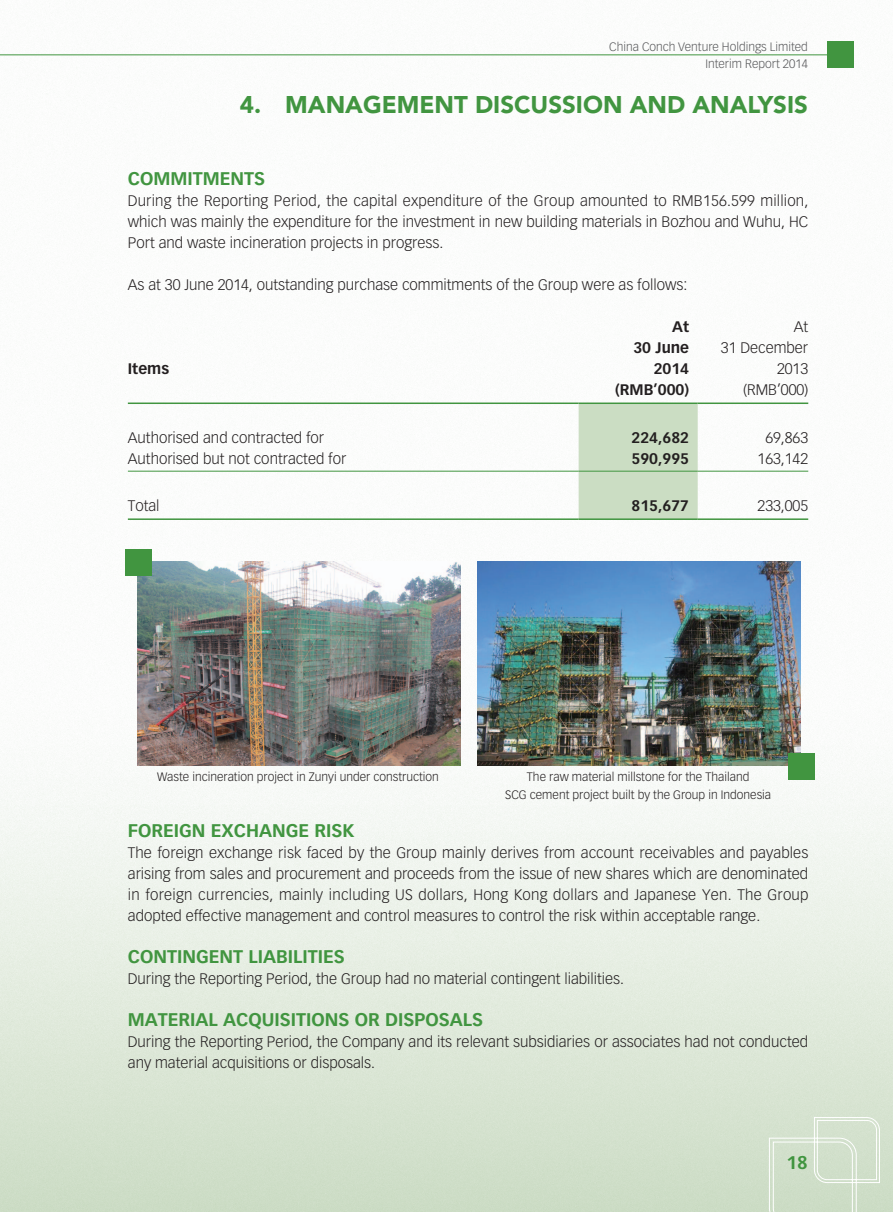
<style>
.page{position:relative;width:893px;height:1212px;background:#fff}
.page>*{position:absolute;margin:0;border:0;box-sizing:border-box;transform-origin:0 0}
.t1{font:900 24px "Avenir LT Std";color:#419540}
.t2{font:700 18px "Vectora LT Std";color:#419540}
.t3{font:300 15px/21px "Vectora LT Std";color:#231f20;text-align:justify}
.t4{font:700 15px/21px "Vectora LT Std";color:#231f20;text-align:right}
.t5{font:300 12px "Vectora LT Std";color:#231f20}
.t6{font:300 12px/16.5px "Vectora LT Std";color:#57585a;text-align:right}
</style>
<div class="page">
<img style="left:0;top:41px;width:893px;height:1171px">
<svg style="left:769px;top:1117px;width:111px;height:95px"></svg>
<hr style="left:0;top:54px;width:853px;height:1px;background:#419540">
<div style="left:827px;top:42px;width:27px;height:26px;background:#419540"></div>
<div style="left:579px;top:404px;width:119px;height:114px;background:#cbddc3"></div>
<hr style="left:128px;top:402px;width:451px;height:2px;background:#419540">
<hr style="left:579px;top:402px;width:119px;height:2px;background:#419540">
<hr style="left:698px;top:402px;width:110px;height:2px;background:#419540">
<hr style="left:128px;top:471px;width:451px;height:1px;background:#419540">
<hr style="left:579px;top:471px;width:119px;height:1px;background:#419540">
<hr style="left:698px;top:471px;width:110px;height:1px;background:#419540">
<hr style="left:128px;top:518px;width:451px;height:2px;background:#419540">
<hr style="left:579px;top:518px;width:119px;height:2px;background:#419540">
<hr style="left:698px;top:518px;width:110px;height:2px;background:#419540">
<img style="left:137px;top:561px;width:323px;height:204px">
<img style="left:477px;top:561px;width:324px;height:204px">
<div style="left:125px;top:549px;width:27px;height:27px;background:#419540"></div>
<div style="left:789px;top:753px;width:26px;height:27px;background:#419540"></div>
<h1 class="t1" style="left:240px;top:91px;width:23px">4.</h1>
<p class="t6" style="left:609px;top:39px;width:200px">China Conch Venture Holdings Limited<br>Interim Report 2014</p>
<h1 class="t1" style="left:285px;top:91px;width:524px">MANAGEMENT DISCUSSION AND ANALYSIS</h1>
<p class="t2" style="left:128px;top:168px;width:139px">COMMITMENTS</p>
<p class="t3" style="left:128px;top:190px;width:682px">During the Reporting Period, the capital expenditure of the Group amounted to RMB156.599 million, which was mainly the expenditure for the investment in new building materials in Bozhou and Wuhu, HC Port and waste incineration projects in progress.</p>
<p class="t3" style="left:128px;top:274px;width:561px">As at 30 June 2014, outstanding purchase commitments of the Group were as follows:</p>
<p class="t4" style="left:128px;top:358px;width:43px">Items</p>
<p class="t4" style="left:633px;top:316px;width:57px">At<br>30 June<br>2014</p>
<p class="t3" style="left:721px;top:316px;width:89px;text-align:right">At<br>31 December<br>2013 (RMB‘000(</p>
<p class="t4" style="left:615px;top:379px;width:76px">(RMB’000)</p>
<p class="t3" style="left:128px;top:428px;width:198px">Authorised and contracted for</p>
<p class="t4" style="left:631px;top:428px;width:59px">224,682</p>
<p class="t3" style="left:765px;top:428px;width:44px">69,863</p>
<p class="t3" style="left:128px;top:449px;width:220px">Authorised but not contracted for</p>
<p class="t4" style="left:631px;top:449px;width:59px">590,995</p>
<p class="t3" style="left:757px;top:449px;width:52px">163,142</p>
<p class="t3" style="left:128px;top:495px;width:33px">Total</p>
<p class="t4" style="left:631px;top:495px;width:59px">815,677</p>
<p class="t3" style="left:757px;top:495px;width:52px">233,005</p>
<p class="t5" style="left:157px;top:770px;width:283px">Waste incineration project in Zunyi under construction</p>
<p class="t5" style="left:527px;top:770px;width:224px">The raw material millstone for the Thailand</p>
<p class="t5" style="left:505px;top:788px;width:267px">SCG cement project built by the Group in Indonesia</p>
<p class="t2" style="left:128px;top:819px;width:228px">FOREIGN EXCHANGE RISK</p>
<p class="t3" style="left:128px;top:842px;width:682px">The foreign exchange risk faced by the Group mainly derives from account receivables and payables arising from sales and procurement and proceeds from the issue of new shares which are denominated in foreign currencies, mainly including US dollars, Hong Kong dollars and Japanese Yen. The Group adopted effective management and control measures to control the risk within acceptable range.</p>
<p class="t2" style="left:128px;top:945px;width:218px">CONTINGENT LIABILITIES</p>
<p class="t3" style="left:128px;top:968px;width:498px">During the Reporting Period, the Group had no material contingent liabilities.</p>
<p class="t2" style="left:128px;top:1008px;width:357px">MATERIAL ACQUISITIONS OR DISPOSALS</p>
<p class="t3" style="left:128px;top:1031px;width:682px">During the Reporting Period, the Company and its relevant subsidiaries or associates had not conducted any material acquisitions or disposals.</p>
<p class="t2" style="left:787px;top:1151px;width:23px">18</p>
</div>
